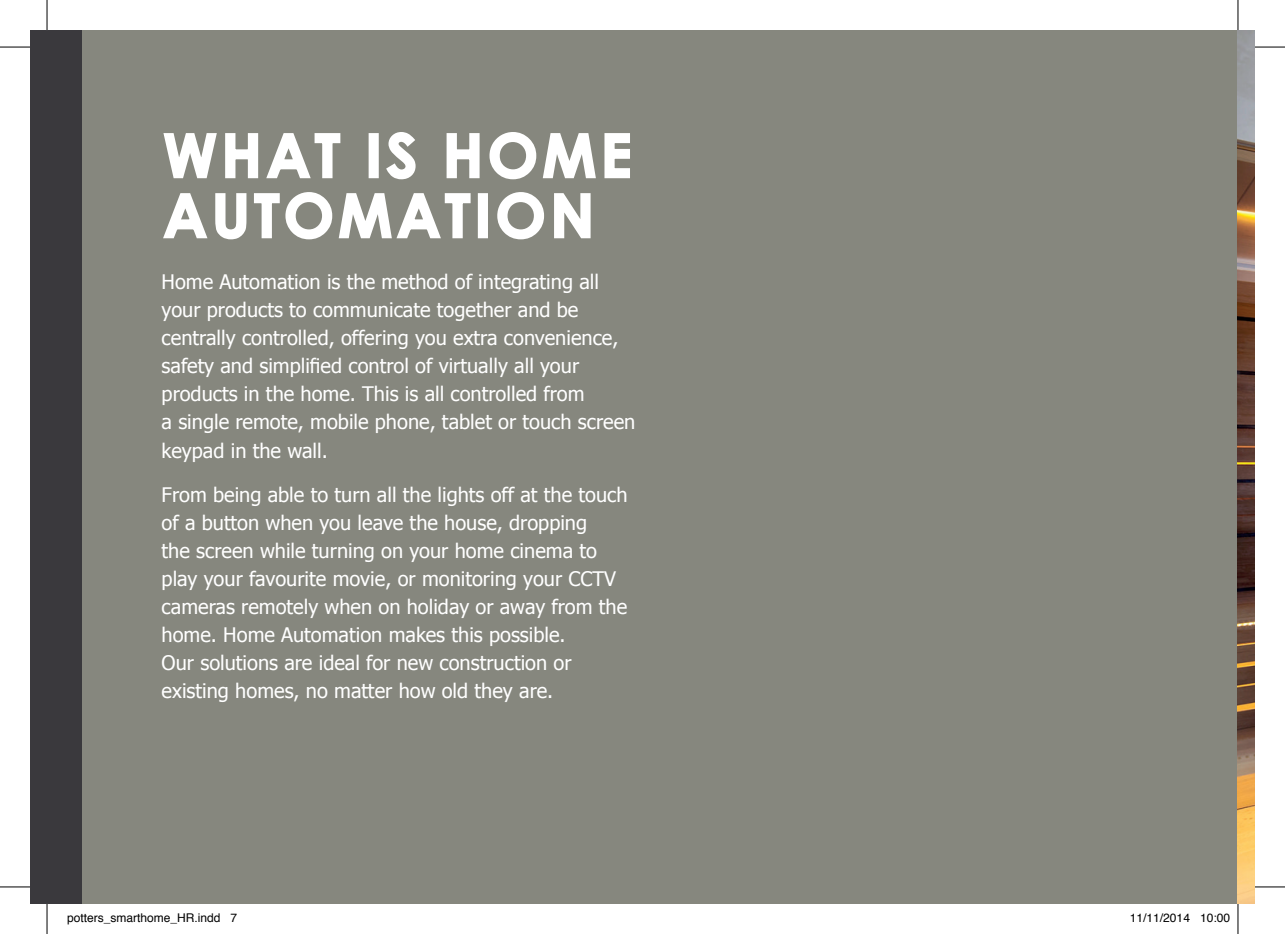
<style>
.page{position:relative;width:1285px;height:934px;background:#fff}
.page>*{position:absolute;margin:0;border:0;box-sizing:border-box;transform-origin:0 0}
.t1{font:700 60px/60px "Century Gothic";letter-spacing:.07em;color:#fff}
.t2{font:20px/28px "Tahoma";color:#fff}
.t3{font:12px "Helvetica";color:#000}
</style>
<div class="page">
<div style="left:30px;top:30px;width:1225px;height:873px;background:#86877e"></div>
<div style="left:30px;top:30px;width:51px;height:873px;background:#3a393d"></div>
<svg style="left:163px;top:133px;width:54px;height:46px"></svg>
<svg style="left:225px;top:133px;width:34px;height:46px"></svg>
<svg style="left:266px;top:133px;width:75px;height:46px"></svg>
<div style="left:368px;top:133px;width:11px;height:45px;border:2px solid #fff"></div>
<svg style="left:386px;top:132px;width:30px;height:48px"></svg>
<svg style="left:446px;top:133px;width:34px;height:46px"></svg>
<svg style="left:489px;top:132px;width:107px;height:48px"></svg>
<svg style="left:604px;top:133px;width:26px;height:46px"></svg>
<svg style="left:163px;top:192px;width:308px;height:48px"></svg>
<div style="left:478px;top:193px;width:10px;height:45px;border:2px solid #fff"></div>
<svg style="left:497px;top:192px;width:47px;height:48px"></svg>
<svg style="left:554px;top:193px;width:37px;height:46px"></svg>
<img style="left:1238px;top:30px;width:17px;height:873px">
<hr style="left:0;top:47px;width:30px;height:1px;background:#000">
<hr style="left:1255px;top:47px;width:30px;height:1px;background:#000">
<hr style="left:0;top:886px;width:30px;height:1px;background:#000">
<hr style="left:1255px;top:886px;width:30px;height:1px;background:#000">
<hr style="left:47px;top:0;width:1px;height:30px;background:#000">
<hr style="left:47px;top:903px;width:1px;height:30px;background:#000">
<hr style="left:1237px;top:0;width:1px;height:30px;background:#000">
<hr style="left:1237px;top:903px;width:1px;height:30px;background:#000">
<h1 class="t1" style="left:163px;top:124px;width:470px">WHAT IS HOME<br>AUTOMATION</h1>
<p class="t2" style="left:162px;top:267px;width:475px">Home Automation is the method of integrating all your products to communicate together and be centrally controlled, offering you extra convenience, safety and simplified control of virtually all your products in the home. This is all controlled from<br>a single remote, mobile phone, tablet or touch screen keypad in the wall.</p>
<p class="t2" style="left:162px;top:479px;width:467px">From being able to turn all the lights off at the touch of a button when you leave the house, dropping<br>the screen while turning on your home cinema to play your favourite movie, or monitoring your CCTV cameras remotely when on holiday or away from the home. Home Automation makes this possible.<br>Our solutions are ideal for new construction or existing homes, no matter how old they are.</p>
<p class="t3" style="left:67px;top:908px;width:172px">potters_smarthome_HR.indd 7</p>
<p class="t3" style="left:1130px;top:908px;width:102px">11/11/2014 10:00</p>
</div>
